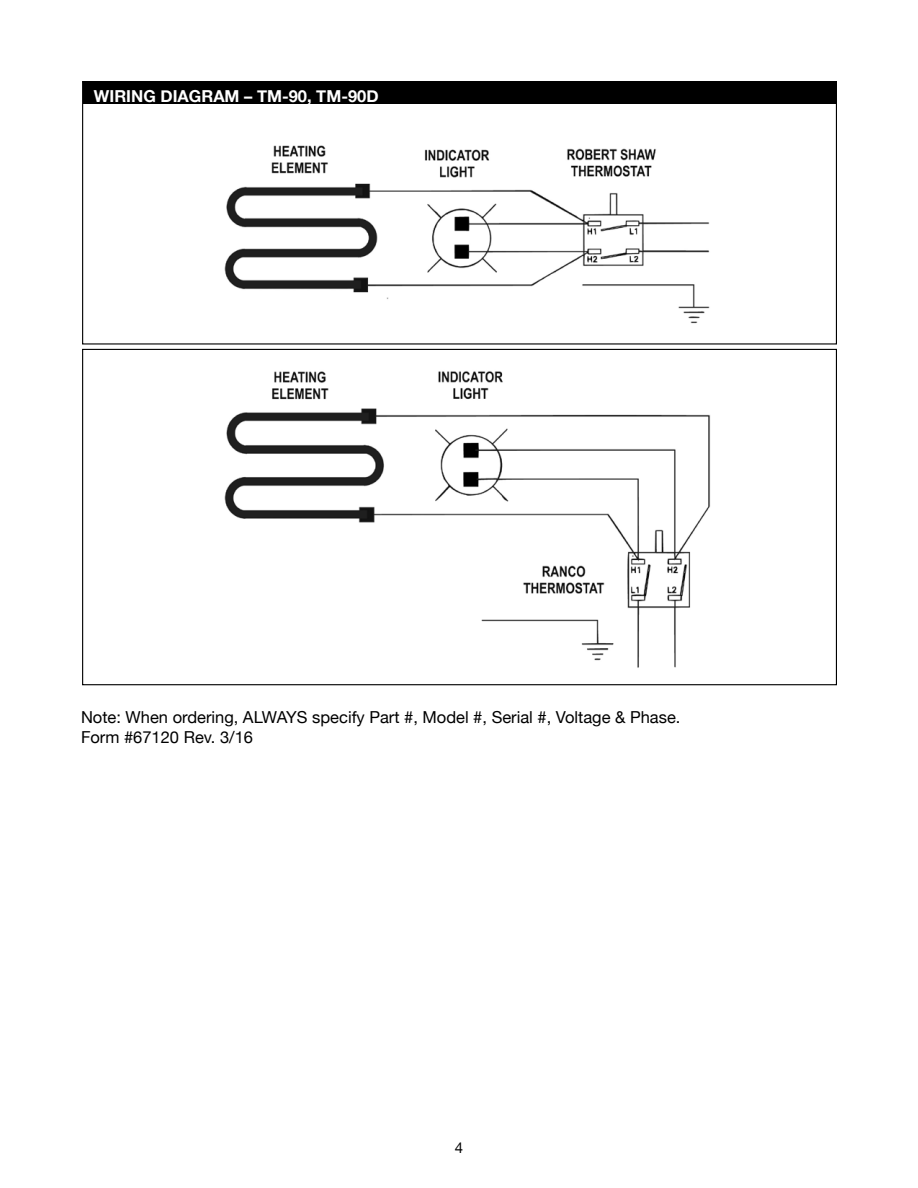
<style>
.page{position:relative;width:918px;height:1188px;background:#fff}
.page>*{position:absolute;margin:0;border:0;box-sizing:border-box;transform-origin:0 0}
.t1{font:16.5px/19.8px "Helvetica Neue";color:#000}
.t2{font:700 16.5px "Helvetica Neue";color:#fff}
.t3{font:15px "Helvetica Neue";color:#000}
</style>
<div class="page">
<img style="left:224px;top:371px;width:487px;height:297px">
<img style="left:224px;top:145px;width:486px;height:179px">
<div style="left:83px;top:82px;width:754px;height:22px;background:#000"></div>
<p class="t2" style="left:94px;top:83px;width:286px">WIRING DIAGRAM – TM-90, TM-90D</p>
<p class="t1" style="left:81px;top:708px;width:601px">Note: When ordering, ALWAYS specify Part #, Model #, Serial #, Voltage &amp; Phase.<br>Form #67120 Rev. 3/16</p>
<p class="t3" style="left:455px;top:1136px;width:10px">4</p>
</div>
